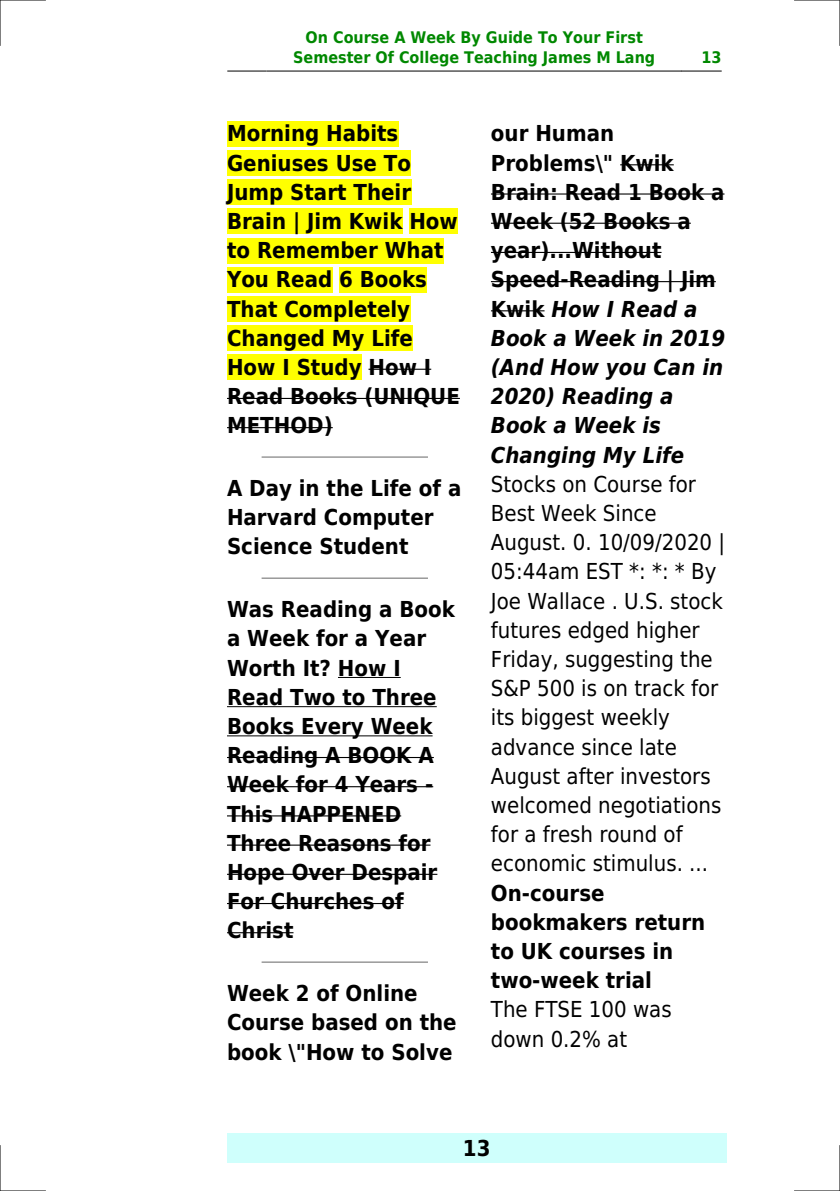
<style>
.page{position:relative;width:840px;height:1191px;background:#fff}
.page>*{position:absolute;margin:0;border:0;box-sizing:border-box;transform-origin:0 0}
.t1{font:700 22px/29.2px "DejaVu Sans Condensed";color:#000}
.t2{font:22px/29.2px "DejaVu Sans Condensed";color:#000}
.t3{font:700 16px/19.2px "DejaVu Sans Condensed";color:#080;text-align:center}
.s1{font-style:italic}
</style>
<div class="page">
<hr style="left:227px;top:71px;width:39px;height:1px;background:#000">
<hr style="left:267px;top:71px;width:413px;height:1px;background:#000">
<hr style="left:681px;top:71px;width:39px;height:1px;background:#000">
<div style="left:227px;top:1133px;width:499px;height:29px;background:#cffffc"></div>
<div style="left:227px;top:121px;width:171px;height:25px;background:#ff0"></div>
<div style="left:227px;top:150px;width:184px;height:26px;background:#ff0"></div>
<div style="left:227px;top:179px;width:184px;height:26px;background:#ff0"></div>
<div style="left:227px;top:208px;width:175px;height:26px;background:#ff0"></div>
<div style="left:409px;top:208px;width:48px;height:26px;background:#ff0"></div>
<div style="left:227px;top:238px;width:216px;height:25px;background:#ff0"></div>
<div style="left:227px;top:267px;width:105px;height:25px;background:#ff0"></div>
<div style="left:339px;top:267px;width:88px;height:25px;background:#ff0"></div>
<div style="left:227px;top:296px;width:183px;height:26px;background:#ff0"></div>
<div style="left:227px;top:325px;width:185px;height:26px;background:#ff0"></div>
<div style="left:227px;top:354px;width:134px;height:26px;background:#ff0"></div>
<hr style="left:368px;top:369px;width:63px;height:1px;background:#000">
<hr style="left:227px;top:398px;width:232px;height:1px;background:#000">
<hr style="left:227px;top:427px;width:105px;height:1px;background:#000">
<hr style="left:262px;top:456px;width:165px;height:2px;background:#999">
<hr style="left:262px;top:577px;width:165px;height:2px;background:#999">
<hr style="left:338px;top:677px;width:62px;height:1px;background:#000">
<hr style="left:227px;top:706px;width:209px;height:1px;background:#000">
<hr style="left:227px;top:735px;width:205px;height:1px;background:#000">
<hr style="left:227px;top:757px;width:206px;height:1px;background:#000">
<hr style="left:227px;top:786px;width:206px;height:1px;background:#000">
<hr style="left:227px;top:815px;width:174px;height:1px;background:#000">
<hr style="left:227px;top:844px;width:203px;height:1px;background:#000">
<hr style="left:227px;top:873px;width:210px;height:2px;background:#000">
<hr style="left:227px;top:903px;width:176px;height:1px;background:#000">
<hr style="left:227px;top:932px;width:66px;height:1px;background:#000">
<hr style="left:262px;top:961px;width:165px;height:2px;background:#999">
<hr style="left:619px;top:164px;width:54px;height:1px;background:#000">
<hr style="left:490px;top:193px;width:234px;height:2px;background:#000">
<hr style="left:490px;top:223px;width:200px;height:1px;background:#000">
<hr style="left:490px;top:252px;width:171px;height:1px;background:#000">
<hr style="left:490px;top:281px;width:225px;height:1px;background:#000">
<hr style="left:490px;top:310px;width:54px;height:1px;background:#000">
<hr style="left:0;top:0;width:45px;height:1px;background:#000">
<hr style="left:794px;top:0;width:45px;height:1px;background:#000">
<hr style="left:0;top:1190px;width:45px;height:1px;background:#000">
<hr style="left:794px;top:1190px;width:45px;height:1px;background:#000">
<hr style="left:0;top:0;width:1px;height:45px;background:#000">
<hr style="left:0;top:1145px;width:1px;height:46px;background:#000">
<hr style="left:839px;top:0;width:1px;height:45px;background:#000">
<hr style="left:839px;top:1145px;width:1px;height:46px;background:#000">
<p class="t3" style="left:293px;top:28px;width:363px">On Course A Week By Guide To Your First<br>Semester Of College Teaching James M Lang</p>
<p class="t3" style="left:701px;top:48px;width:22px">13</p>
<p class="t1" style="left:227px;top:119px;width:234px">Morning Habits<br>Geniuses Use To<br>Jump Start Their<br>Brain | Jim Kwik How to Remember What<br>You Read 6 Books<br>That Completely<br>Changed My Life<br>How I Study How I<br>Read Books (UNIQUE<br>METHOD)</p>
<p class="t1" style="left:227px;top:474px;width:236px">A Day in the Life of a<br>Harvard Computer<br>Science Student</p>
<p class="t1" style="left:227px;top:595px;width:229px">Was Reading a Book a Week for a Year<br>Worth It? How I<br>Read Two to Three<br>Books Every Week<br>Reading A BOOK A<br>Week for 4 Years -<br>This HAPPENED<br>Three Reasons for<br>Hope Over Despair<br>For Churches of<br>Christ</p>
<p class="t1" style="left:227px;top:979px;width:231px">Week 2 of Online<br>Course based on the book \"How to Solve</p>
<p class="t1" style="left:490px;top:119px;width:236px">our Human<br>Problems\" Kwik<br>Brain: Read 1 Book a<br>Week (52 Books a year)...Without<br>Speed-Reading | Jim<br>Kwik <span class="s1">How I Read a<br>Book a Week in 2019 (And How you Can in<br>2020) Reading a<br>Book a Week is<br>Changing My Life</span></p>
<p class="t2" style="left:490px;top:469px;width:235px">Stocks on Course for<br>Best Week Since<br>August. 0. 10/09/2020 |<br>05:44am EST *: *: * By<br>Joe Wallace . U.S. stock futures edged higher<br>Friday, suggesting the<br>S&amp;P 500 is on track for its biggest weekly advance since late<br>August after investors welcomed negotiations for a fresh round of economic stimulus. ...</p>
<p class="t1" style="left:490px;top:878px;width:216px">On-course bookmakers return to UK courses in two-week trial</p>
<p class="t2" style="left:490px;top:995px;width:182px">The FTSE 100 was down 0.2% at</p>
<p class="t1" style="left:462px;top:1133px;width:29px">13</p>
</div>
